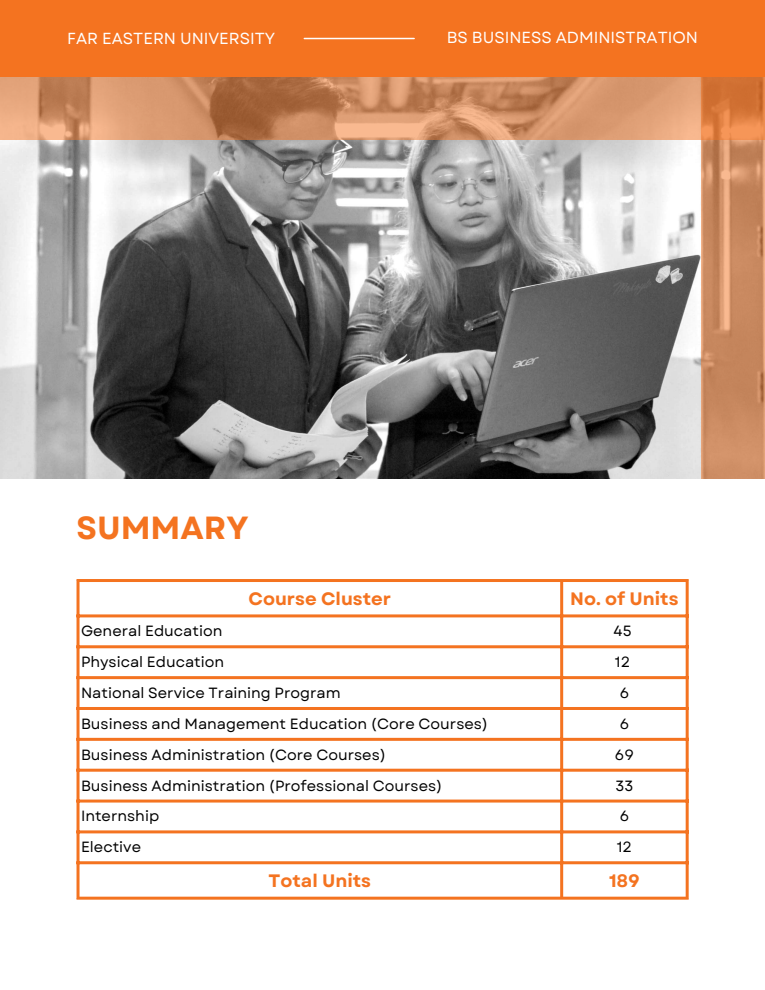
<style>
.page{position:relative;width:765px;height:990px;background:#fff}
.page>*{position:absolute;margin:0;border:0;box-sizing:border-box;transform-origin:0 0}
.t1{font:700 32px "Garet";color:#f47320}
.t2{font:700 18px "Garet";color:#f47320}
.t3{font:16px "Garet";color:#fff}
.t4{font:14.8px "Garet";color:#000}
</style>
<div class="page">
<img style="left:0;top:140px;width:702px;height:338px">
<svg style="left:0;top:77px;width:702px;height:63px;background:#d09067"></svg>
<svg style="left:702px;top:77px;width:63px;height:402px;background:#ce895c"></svg>
<div style="left:0;top:0;width:765px;height:77px;background:#f47320"></div>
<hr style="left:304px;top:38px;width:110px;height:1px;background:#fff">
<svg style="left:80px;top:582px;width:606px;height:315px"></svg>
<hr style="left:77px;top:582px;width:3px;height:315px;background:#f47320">
<hr style="left:560px;top:582px;width:3px;height:315px;background:#f47320">
<hr style="left:686px;top:582px;width:3px;height:315px;background:#f47320">
<hr style="left:77px;top:579px;width:612px;height:3px;background:#f47320">
<hr style="left:77px;top:614px;width:612px;height:3px;background:#f47320">
<hr style="left:77px;top:645px;width:612px;height:3px;background:#f47320">
<hr style="left:77px;top:676px;width:612px;height:3px;background:#f47320">
<hr style="left:77px;top:707px;width:612px;height:3px;background:#f47320">
<hr style="left:77px;top:738px;width:612px;height:3px;background:#f47320">
<hr style="left:77px;top:769px;width:612px;height:3px;background:#f47320">
<hr style="left:77px;top:800px;width:612px;height:3px;background:#f47320">
<hr style="left:77px;top:830px;width:612px;height:3px;background:#f47320">
<hr style="left:77px;top:861px;width:612px;height:3px;background:#f47320">
<hr style="left:77px;top:897px;width:612px;height:3px;background:#f47320">
<p class="t3" style="left:67px;top:27px;width:209px">FAR EASTERN UNIVERSITY</p>
<p class="t3" style="left:447px;top:26px;width:253px">BS BUSINESS ADMINISTRATION</p>
<h1 class="t1" style="left:77px;top:505px;width:174px">SUMMARY</h1>
<p class="t2" style="left:249px;top:585px;width:144px">Course Cluster</p>
<p class="t2" style="left:570px;top:585px;width:110px">No. of Units</p>
<p class="t4" style="left:81px;top:620px;width:143px">General Education</p>
<p class="t4" style="left:614px;top:620px;width:19px">45</p>
<p class="t4" style="left:81px;top:651px;width:145px">Physical Education</p>
<p class="t4" style="left:615px;top:651px;width:17px">12</p>
<p class="t4" style="left:81px;top:682px;width:261px">National Service Training Program</p>
<p class="t4" style="left:620px;top:682px;width:11px">6</p>
<p class="t4" style="left:81px;top:713px;width:409px">Business and Management Education (Core Courses)</p>
<p class="t4" style="left:620px;top:713px;width:11px">6</p>
<p class="t4" style="left:81px;top:744px;width:307px">Business Administration (Core Courses)</p>
<p class="t4" style="left:615px;top:744px;width:20px">69</p>
<p class="t4" style="left:81px;top:775px;width:363px">Business Administration (Professional Courses)</p>
<p class="t4" style="left:615px;top:775px;width:19px">33</p>
<p class="t4" style="left:81px;top:806px;width:80px">Internship</p>
<p class="t4" style="left:620px;top:806px;width:11px">6</p>
<p class="t4" style="left:81px;top:836px;width:62px">Elective</p>
<p class="t4" style="left:617px;top:836px;width:17px">12</p>
<p class="t2" style="left:269px;top:868px;width:104px">Total Units</p>
<p class="t2" style="left:609px;top:868px;width:32px">189</p>
</div>
